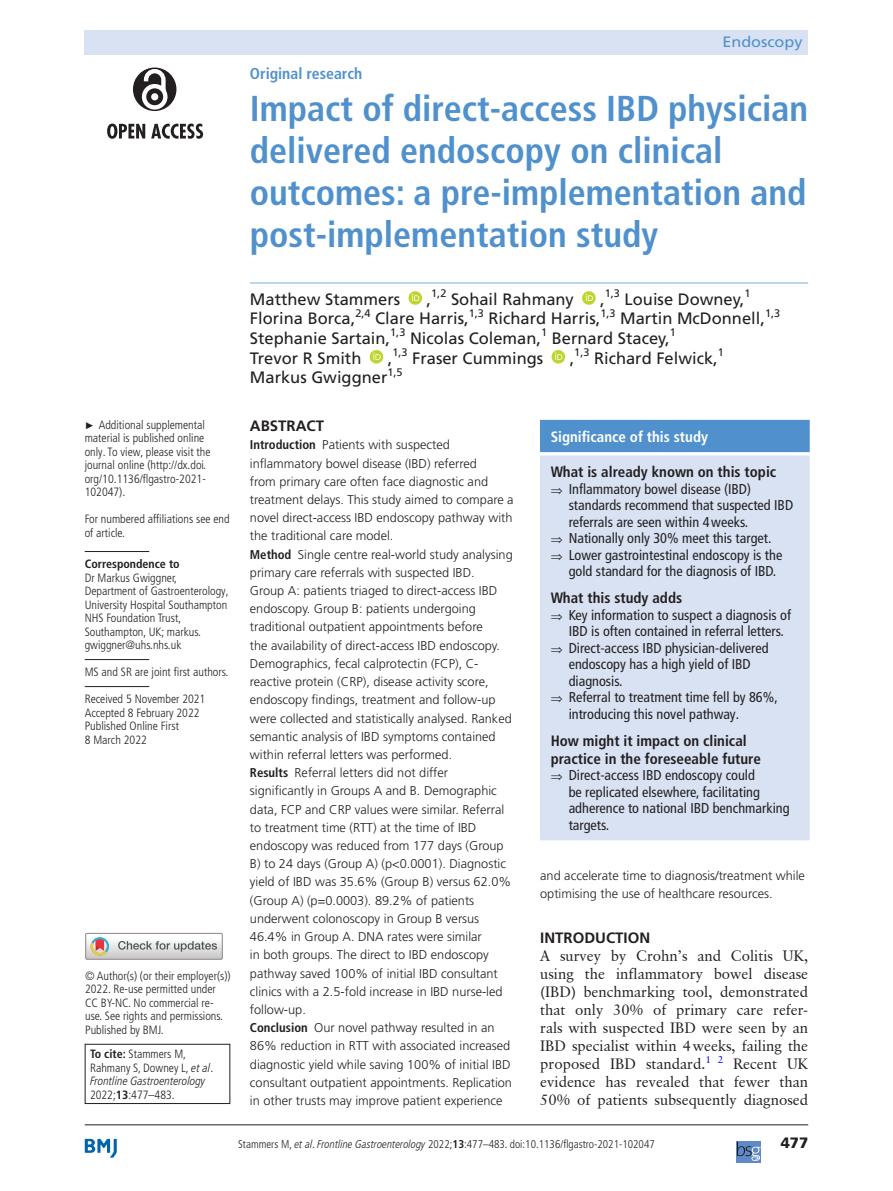
<style>
.page{position:relative;width:893px;height:1191px;background:#fff}
.page>*{position:absolute;margin:0;border:0;box-sizing:border-box;transform-origin:0 0}
.t1{font:700 condensed 36px/42px "Frutiger LT Pro";color:#5091cd}
.t2{font:16.5px "Frutiger LT Std";color:#231f20}
.t3{font:700 condensed 15.75px "Frutiger LT Pro";color:#5091cd}
.t4{font:15px/18px "Classical Garamond BT";color:#231f20;text-align:justify}
.t5{font:700 condensed 15px/18px "Frutiger LT Std";color:#231f20}
.t6{font:700 condensed 15px "Frutiger LT Pro";color:#fff}
.t7{font:700 15px "Frutiger LT Std";color:#231f20}
.t8{font:15px "Frutiger LT Std";color:#5091cd;scale:1.08 1}
.t9{font:900 15px "Frutiger LT Std";color:#231f20}
.t10{font:condensed 14.25px/16.5px "Frutiger LT Pro";color:#231f20}
.t11{font:300 12.75px/18.1px "Frutiger LT Std";color:#231f20}
.t12{font:300 condensed 12px/13.5px "Frutiger LT Pro";color:#231f20}
.t13{font:700 condensed 12px "Frutiger LT Pro";color:#231f20}
.t14{font:300 condensed 11.25px "Frutiger LT Pro";color:#231f20}
.t15{font:10.95px "Frutiger LT Std";color:#231f20}
.t16{font:9.9px "Classical Garamond BT";color:#00f}
.s1{font-family:"Arial";font-weight:400;font-stretch:normal;font-size:9.75px}
.s2{font-weight:700}
.s3{font-style:italic}
.s4{font-weight:700;font-stretch:condensed}
</style>
<div class="page">
<hr style="left:85px;top:1124px;width:723px;height:1px;background:#231f20">
<svg style="left:736px;top:1141px;width:25px;height:21px"></svg>
<svg style="left:737px;top:1141px;width:24px;height:20px"></svg>
<svg style="left:85px;top:1138px;width:32px;height:19px"></svg>
<hr style="left:250px;top:282px;width:558px;height:2px;background:#a8c8e6">
<svg style="left:409px;top:291px;width:13px;height:14px"></svg>
<svg style="left:582px;top:291px;width:14px;height:14px"></svg>
<svg style="left:370px;top:350px;width:13px;height:13px"></svg>
<svg style="left:552px;top:350px;width:13px;height:13px"></svg>
<div style="left:85px;top:30px;width:723px;height:24px;background:#d8e2f3"></div>
<div style="left:85px;top:1044px;width:145px;height:60px;border:1px solid #231f20"></div>
<hr style="left:85px;top:551px;width:64px;height:1px;background:#231f20">
<hr style="left:85px;top:659px;width:64px;height:1px;background:#231f20">
<hr style="left:85px;top:686px;width:64px;height:1px;background:#231f20">
<div style="left:85px;top:932px;width:138px;height:27px;border:1px solid #969090"></div>
<svg style="left:86px;top:933px;width:136px;height:26px"></svg>
<div style="left:541px;top:420px;width:268px;height:31px;background:#5091cd"></div>
<div style="left:540px;top:420px;width:270px;height:32px;border:2px solid #5091cd"></div>
<div style="left:541px;top:456px;width:268px;height:383px;background:#d8e2f3"></div>
<div style="left:540px;top:455px;width:270px;height:385px;border:2px solid #d8e2f3"></div>
<div style="left:133px;top:68px;width:43px;height:43px;background:#231f20;border-radius:50%"></div>
<svg style="left:107px;top:123px;width:38px;height:16px"></svg>
<svg style="left:151px;top:124px;width:52px;height:15px"></svg>
<svg style="left:140px;top:68px;width:30px;height:43px"></svg>
<div style="left:151px;top:93px;width:7px;height:7px;background:#fff;border-radius:50%"></div>
<p class="t8" style="left:722px;top:33px;width:76px">Endoscopy</p>
<p class="t3" style="left:250px;top:65px;width:114px">Original research</p>
<h1 class="t1" style="left:250px;top:88px;width:560px">Impact of direct-access IBD physician delivered endoscopy on clinical outcomes: a pre-implementation and post-implementation study</h1>
<p class="t2" style="left:250px;top:289px;width:152px">Matthew Stammers</p>
<p class="t2" style="left:427px;top:289px;width:6px">,</p>
<p class="t15" style="left:431px;top:287px;width:17px">1,2</p>
<p class="t2" style="left:451px;top:289px;width:124px">Sohail Rahmany</p>
<p class="t2" style="left:600px;top:289px;width:6px">,</p>
<p class="t15" style="left:605px;top:287px;width:17px">1,3</p>
<p class="t2" style="left:625px;top:289px;width:121px">Louise Downey,</p>
<p class="t15" style="left:744px;top:287px;width:8px">1</p>
<p class="t2" style="left:250px;top:309px;width:107px">Florina Borca,</p>
<p class="t15" style="left:355px;top:306px;width:17px">2,4</p>
<p class="t2" style="left:375px;top:309px;width:95px">Clare Harris,</p>
<p class="t15" style="left:469px;top:306px;width:17px">1,3</p>
<p class="t2" style="left:488px;top:309px;width:113px">Richard Harris,</p>
<p class="t15" style="left:600px;top:306px;width:17px">1,3</p>
<p class="t2" style="left:620px;top:309px;width:146px">Martin McDonnell,</p>
<p class="t15" style="left:765px;top:306px;width:17px">1,3</p>
<p class="t2" style="left:250px;top:328px;width:142px">Stephanie Sartain,</p>
<p class="t15" style="left:390px;top:326px;width:17px">1,3</p>
<p class="t2" style="left:410px;top:328px;width:133px">Nicolas Coleman,</p>
<p class="t15" style="left:541px;top:326px;width:8px">1</p>
<p class="t2" style="left:552px;top:328px;width:119px">Bernard Stacey,</p>
<p class="t15" style="left:670px;top:326px;width:8px">1</p>
<p class="t2" style="left:250px;top:348px;width:113px">Trevor R Smith</p>
<p class="t2" style="left:388px;top:348px;width:157px">,<sup>1,3</sup> Fraser Cummings</p>
<p class="t2" style="left:570px;top:348px;width:156px">,<sup>1,3</sup> Richard Felwick,<sup>1</sup></p>
<p class="t2" style="left:250px;top:368px;width:139px">Markus Gwiggner</p>
<p class="t15" style="left:387px;top:365px;width:17px">1,5</p>
<p class="t12" style="left:85px;top:418px;width:127px"><span class="s1">►</span> Additional supplemental material is published online only. To view, please visit the journal online (http://dx.doi. org/10.1136/flgastro-2021-<br>102047).</p>
<p class="t12" style="left:85px;top:512px;width:146px">For numbered affiliations see end of article.</p>
<p class="t13" style="left:85px;top:557px;width:97px">Correspondence to</p>
<p class="t12" style="left:85px;top:571px;width:145px">Dr Markus Gwiggner,<br>Department of Gastroenterology,<br>University Hospital Southampton<br>NHS Foundation Trust,<br>Southampton, UK; markus. gwiggner@uhs.nhs.uk</p>
<p class="t12" style="left:85px;top:665px;width:145px">MS and SR are joint first authors.</p>
<p class="t12" style="left:85px;top:692px;width:122px">Received 5 November 2021<br>Accepted 8 February 2022<br>Published Online First<br>8 March 2022</p>
<p class="t12" style="left:85px;top:969px;width:147px">© Author(s) (or their employer(s))<br>2022. Re-use permitted under<br>CC BY-NC. No commercial re&shy;use. See rights and permissions.<br>Published by BMJ.</p>
<p class="t12" style="left:90px;top:1047px;width:125px"><span class="s2">To cite:</span> Stammers M,<br>Rahmany S, Downey L, <span class="s3">et al</span>.<br><span class="s3">Frontline Gastroenterology<br></span>2022;<span class="s2">13</span>:477–483.</p>
<p class="t7" style="left:250px;top:417px;width:76px">ABSTRACT</p>
<p class="t11" style="left:250px;top:436px;width:265px"><span class="s4">Introduction</span> Patients with suspected inflammatory bowel disease (IBD) referred<br>from primary care often face diagnostic and treatment delays. This study aimed to compare a novel direct-access IBD endoscopy pathway with the traditional care model.<br><span class="s4">Method</span> Single centre real-world study analysing primary care referrals with suspected IBD.<br>Group A: patients triaged to direct-access IBD endoscopy. Group B: patients undergoing traditional outpatient appointments before<br>the availability of direct-access IBD endoscopy.<br>Demographics, fecal calprotectin (FCP), C&shy;reactive protein (CRP), disease activity score, endoscopy findings, treatment and follow-up were collected and statistically analysed. Ranked semantic analysis of IBD symptoms contained within referral letters was performed.<br><span class="s4">Results</span> Referral letters did not differ significantly in Groups A and B. Demographic data, FCP and CRP values were similar. Referral to treatment time (RTT) at the time of IBD endoscopy was reduced from 177 days (Group B) to 24 days (Group A) (p&lt;0.0001). Diagnostic yield of IBD was 35.6% (Group B) versus 62.0% (Group A) (p=0.0003). 89.2% of patients underwent colonoscopy in Group B versus 46.4% in Group A. DNA rates were similar<br>in both groups. The direct to IBD endoscopy pathway saved 100% of initial IBD consultant clinics with a 2.5-fold increase in IBD nurse-led follow-up.<br><span class="s4">Conclusion</span> Our novel pathway resulted in an 86% reduction in RTT with associated increased diagnostic yield while saving 100% of initial IBD consultant outpatient appointments. Replication in other trusts may improve patient experience</p>
<p class="t6" style="left:551px;top:427px;width:159px">Significance of this study</p>
<p class="t5" style="left:551px;top:463px;width:227px">What is already known on this topic</p>
<p class="t10" style="left:551px;top:480px;width:202px">⇒ Inflammatory bowel disease (IBD)</p>
<p class="t10" style="left:569px;top:497px;width:226px">standards recommend that suspected IBD</p>
<p class="t10" style="left:569px;top:513px;width:181px">referrals are seen within 4weeks.</p>
<p class="t10" style="left:551px;top:530px;width:222px">⇒ Nationally only 30% meet this target.</p>
<p class="t10" style="left:551px;top:546px;width:233px">⇒ Lower gastrointestinal endoscopy is the</p>
<p class="t10" style="left:569px;top:563px;width:209px">gold standard for the diagnosis of IBD.</p>
<p class="t5" style="left:551px;top:589px;width:133px">What this study adds</p>
<p class="t10" style="left:551px;top:606px;width:242px">⇒ Key information to suspect a diagnosis of</p>
<p class="t10" style="left:569px;top:623px;width:217px">IBD is often contained in referral letters.</p>
<p class="t10" style="left:551px;top:639px;width:219px">⇒ Direct-access IBD physician-delivered</p>
<p class="t10" style="left:569px;top:656px;width:184px">endoscopy has a high yield of IBD</p>
<p class="t10" style="left:569px;top:672px;width:55px">diagnosis.</p>
<p class="t10" style="left:551px;top:689px;width:229px">⇒ Referral to treatment time fell by 86%,</p>
<p class="t10" style="left:569px;top:705px;width:172px">introducing this novel pathway.</p>
<p class="t5" style="left:551px;top:731px;width:212px">How might it impact on clinical practice in the foreseeable future</p>
<p class="t10" style="left:569px;top:767px;width:222px;text-indent:-18px">⇒ Direct-access IBD endoscopy could<br>be replicated elsewhere, facilitating adherence to national IBD benchmarking targets.</p>
<p class="t11" style="left:540px;top:867px;width:266px">and accelerate time to diagnosis/treatment while optimising the use of healthcare resources.</p>
<p class="t7" style="left:540px;top:929px;width:112px">INTRODUCTION</p>
<p class="t4" style="left:540px;top:947px;width:269px">A survey by Crohn’s and Colitis UK, using the inflammatory bowel disease (IBD) benchmarking tool, demonstrated that only 30% of primary care refer&shy;rals with suspected IBD were seen by an IBD specialist within 4weeks, failing the proposed IBD standard.</p>
<p class="t16" style="left:706px;top:1053px;width:19px">1 2</p>
<p class="t4" style="left:540px;top:1055px;width:270px;text-indent:193px">Recent UK evidence has revealed that fewer than 50% of patients subsequently diagnosed</p>
<p class="t14" style="left:238px;top:1137px;width:418px">Stammers M, <span class="s3">et al</span>. <span class="s3">Frontline Gastroenterology</span> 2022;<span class="s2">13</span>:477–483. doi:10.1136/flgastro-2021-102047</p>
<p class="t9" style="left:781px;top:1133px;width:29px">477</p>
</div>
